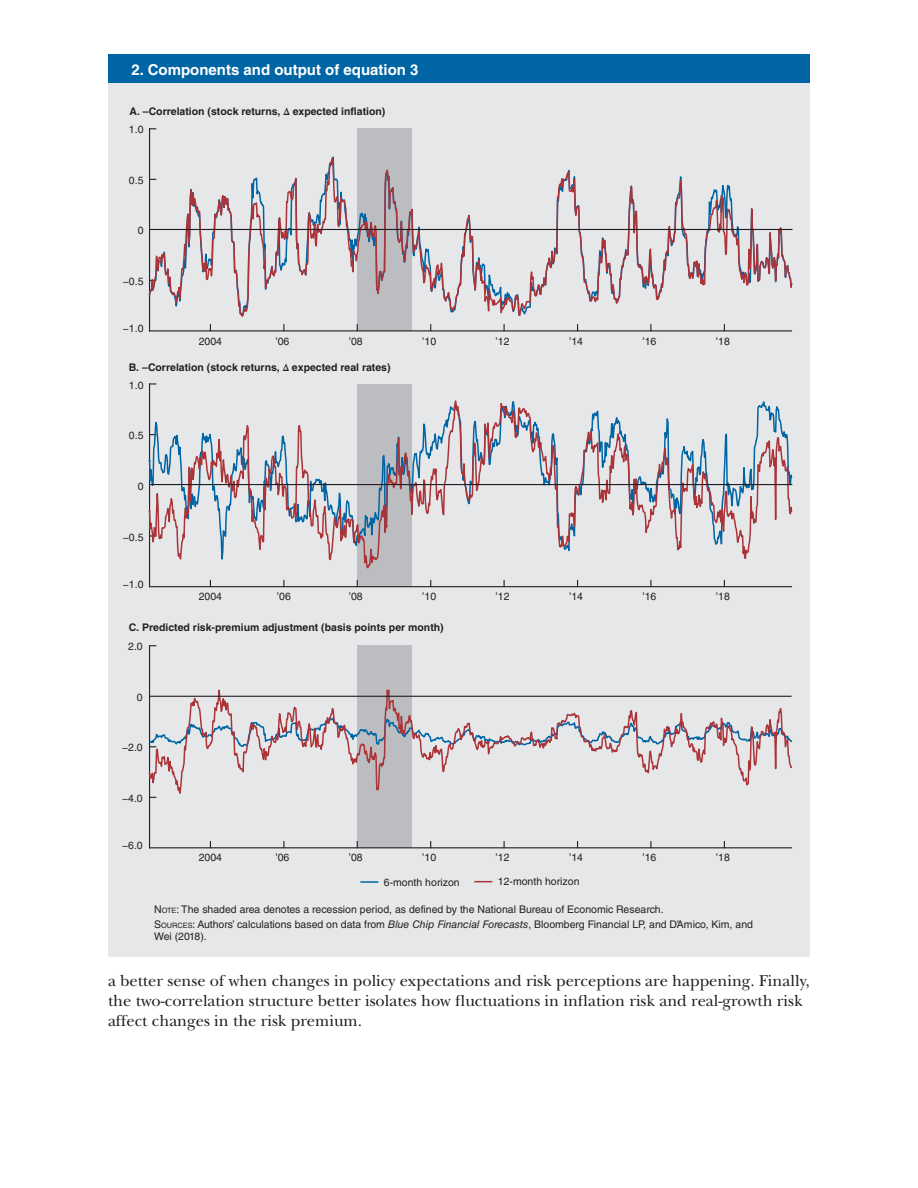
<style>
.page{position:relative;width:918px;height:1188px;background:#fff}
.page>*{position:absolute;margin:0;border:0;box-sizing:border-box;transform-origin:0 0}
.CFL_body_text{font:16.5px/19.8px "New Baskerville Std";color:#231f20}
.figure_title{font:700 15px "Helvetica LT Std";color:#fff}
.notes_and_sources{font:10.5px/12px "Helvetica LT Std";color:#231f20}
.t1{font:700 10.5px "Helvetica LT Std";color:#231f20}
.s1{font-style:inherit}
.s2{font-size:7.35px}
.s3{font-style:italic}
</style>
<div class="page">
<div style="left:108px;top:58px;width:702px;height:899px;background:#e6e7e9"></div>
<div style="left:108px;top:54px;width:702px;height:29px;background:#0065a4"></div>
<div style="left:357px;top:129px;width:55px;height:202px;background:#bcbdc0"></div>
<div style="left:357px;top:646px;width:55px;height:202px;background:#bcbdc0"></div>
<hr style="left:149px;top:129px;width:1px;height:202px;background:#231f20">
<svg style="left:148px;top:148px;width:645px;height:184px"></svg>
<svg style="left:148px;top:383px;width:645px;height:274px"></svg>
<hr style="left:150px;top:847px;width:642px;height:1px;background:#231f20">
<hr style="left:149px;top:646px;width:1px;height:202px;background:#231f20">
<svg style="left:148px;top:670px;width:644px;height:176px"></svg>
<hr style="left:149px;top:696px;width:643px;height:1px;background:#231f20">
<svg style="left:360px;top:881px;width:18px;height:2px"></svg>
<svg style="left:474px;top:881px;width:18px;height:1px"></svg>
<hr style="left:150px;top:484px;width:642px;height:1px;background:#231f20">
<hr style="left:149px;top:229px;width:644px;height:1px;background:#231f20">
<p class="figure_title" style="left:132px;top:60px;width:288px">2. Components and output of equation 3</p>
<p class="t1" style="left:129px;top:104px;width:258px">A. –Correlation (stock returns, ∆ expected inflation)</p>
<p class="notes_and_sources" style="left:129px;top:123px;width:16px">1.0</p>
<p class="notes_and_sources" style="left:129px;top:174px;width:16px">0.5</p>
<p class="notes_and_sources" style="left:138px;top:225px;width:7px">0</p>
<p class="notes_and_sources" style="left:123px;top:275px;width:22px">−0.5</p>
<p class="notes_and_sources" style="left:123px;top:323px;width:22px">−1.0</p>
<p class="notes_and_sources" style="left:199px;top:336px;width:25px">2004</p>
<p class="notes_and_sources" style="left:275px;top:336px;width:16px">’06</p>
<p class="notes_and_sources" style="left:349px;top:336px;width:16px">’08</p>
<p class="notes_and_sources" style="left:422px;top:336px;width:16px">’10</p>
<p class="notes_and_sources" style="left:496px;top:336px;width:16px">’12</p>
<p class="notes_and_sources" style="left:569px;top:336px;width:16px">’14</p>
<p class="notes_and_sources" style="left:642px;top:336px;width:16px">’16</p>
<p class="notes_and_sources" style="left:716px;top:336px;width:16px">’18</p>
<p class="t1" style="left:129px;top:361px;width:263px">B. –Correlation (stock returns, ∆ expected real rates)</p>
<p class="notes_and_sources" style="left:129px;top:379px;width:16px">1.0</p>
<p class="notes_and_sources" style="left:129px;top:430px;width:16px">0.5</p>
<p class="notes_and_sources" style="left:138px;top:480px;width:7px">0</p>
<p class="notes_and_sources" style="left:123px;top:531px;width:22px">−0.5</p>
<p class="notes_and_sources" style="left:123px;top:579px;width:22px">−1.0</p>
<p class="notes_and_sources" style="left:199px;top:590px;width:25px">2004</p>
<p class="notes_and_sources" style="left:277px;top:590px;width:16px">’06</p>
<p class="notes_and_sources" style="left:349px;top:590px;width:16px">’08</p>
<p class="notes_and_sources" style="left:422px;top:590px;width:16px">’10</p>
<p class="notes_and_sources" style="left:496px;top:590px;width:16px">’12</p>
<p class="notes_and_sources" style="left:569px;top:590px;width:16px">’14</p>
<p class="notes_and_sources" style="left:642px;top:590px;width:16px">’16</p>
<p class="notes_and_sources" style="left:716px;top:590px;width:16px">’18</p>
<p class="t1" style="left:129px;top:621px;width:317px">C. Predicted risk-premium adjustment (basis points per month)</p>
<p class="notes_and_sources" style="left:128px;top:640px;width:16px">2.0</p>
<p class="notes_and_sources" style="left:137px;top:691px;width:7px">0</p>
<p class="notes_and_sources" style="left:122px;top:741px;width:22px">−2.0</p>
<p class="notes_and_sources" style="left:122px;top:792px;width:22px">−4.0</p>
<p class="notes_and_sources" style="left:122px;top:840px;width:22px">−6.0</p>
<p class="notes_and_sources" style="left:199px;top:851px;width:25px">2004</p>
<p class="notes_and_sources" style="left:275px;top:851px;width:16px">’06</p>
<p class="notes_and_sources" style="left:349px;top:851px;width:16px">’08</p>
<p class="notes_and_sources" style="left:422px;top:851px;width:16px">’10</p>
<p class="notes_and_sources" style="left:496px;top:851px;width:16px">’12</p>
<p class="notes_and_sources" style="left:569px;top:851px;width:16px">’14</p>
<p class="notes_and_sources" style="left:642px;top:851px;width:16px">’16</p>
<p class="notes_and_sources" style="left:716px;top:851px;width:16px">’18</p>
<p class="notes_and_sources" style="left:384px;top:876px;width:77px">6-month horizon</p>
<p class="notes_and_sources" style="left:498px;top:875px;width:83px">12-month horizon</p>
<p class="notes_and_sources" style="left:154px;top:903px;width:511px"><span class="s1">N</span><span class="s2">OTE</span><span class="s1">:</span> The shaded area denotes a recession period, as defined by the National Bureau of Economic Research.</p>
<p class="notes_and_sources" style="left:154px;top:918px;width:600px"><span class="s1">S</span><span class="s2">OURCES</span><span class="s1">:</span> Authors’ calculations based on data from <span class="s3">Blue Chip Financial Forecasts</span>, Bloomberg Financial LP, and D’Amico, Kim, and<br>Wei (2018).</p>
<p class="CFL_body_text" style="left:108px;top:971px;width:703px">a better sense of when changes in policy expectations and risk perceptions are happening. Finally, the two-correlation structure better isolates how fluctuations in inflation risk and real-growth risk affect changes in the risk premium.</p>
</div>
